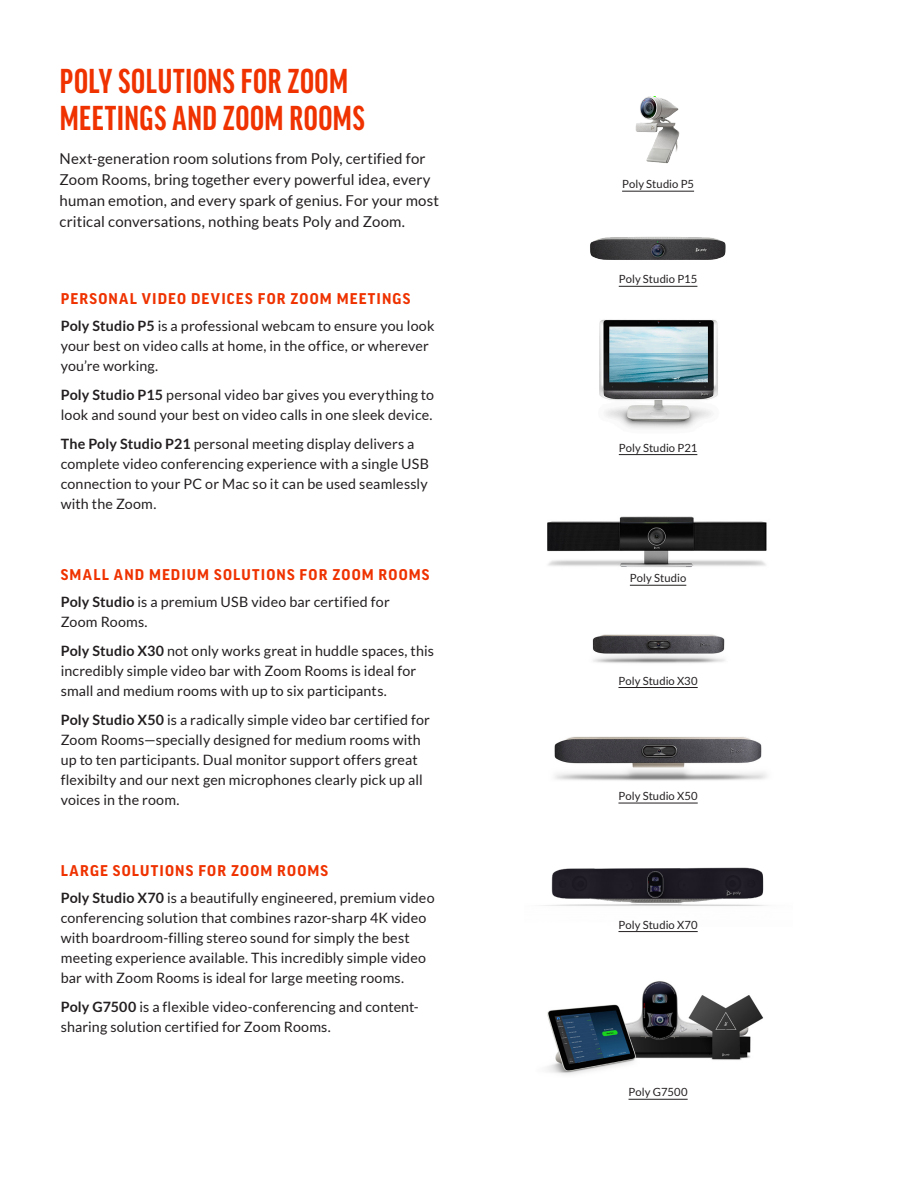
<style>
.page{position:relative;width:918px;height:1188px;background:#fff}
.page>*{position:absolute;margin:0;border:0;box-sizing:border-box;transform-origin:0 0}
.t1{font:700 extra-condensed 36.9px/36.9px "Good Headline Pro";letter-spacing:.015em;color:#ef3200}
.category_copy{font:15px/21px "Lato";letter-spacing:.01em;color:#231f20}
.subhead{font:700 15px "Good Pro";letter-spacing:.075em;color:#ef3200}
.body_copy{font:14.25px/20px "Lato";letter-spacing:.01em;color:#231f20}
.product{font:11.25px "Lato";letter-spacing:.005em;color:#231f20}
.s1{font-weight:700}
</style>
<div class="page">
<img style="left:547px;top:516px;width:220px;height:51px">
<img style="left:599px;top:319px;width:119px;height:110px">
<hr style="left:619px;top:454px;width:78px;height:1px;background:#231f20">
<hr style="left:619px;top:286px;width:78px;height:1px;background:#231f20">
<img style="left:590px;top:237px;width:136px;height:23px">
<hr style="left:622px;top:191px;width:72px;height:1px;background:#231f20">
<img style="left:554px;top:736px;width:213px;height:45px">
<hr style="left:618px;top:803px;width:80px;height:1px;background:#231f20">
<img style="left:547px;top:981px;width:217px;height:94px">
<hr style="left:629px;top:1099px;width:59px;height:1px;background:#231f20">
<img style="left:592px;top:634px;width:133px;height:29px">
<hr style="left:618px;top:687px;width:80px;height:1px;background:#231f20">
<hr style="left:630px;top:585px;width:56px;height:1px;background:#231f20">
<img style="left:635px;top:96px;width:45px;height:68px">
<img style="left:543px;top:867px;width:223px;height:39px">
<hr style="left:618px;top:931px;width:80px;height:1px;background:#231f20">
<p class="t1" style="left:60px;top:63px;width:306px">POLY SOLUTIONS FOR ZOOM<br>MEETINGS AND ZOOM ROOMS</p>
<p class="category_copy" style="left:60px;top:148px;width:381px">Next-generation room solutions from Poly, certified for Zoom Rooms, bring together every powerful idea, every human emotion, and every spark of genius. For your most critical conversations, nothing beats Poly and Zoom.</p>
<p class="subhead" style="left:61px;top:290px;width:351px">PERSONAL VIDEO DEVICES FOR ZOOM MEETINGS</p>
<p class="body_copy" style="left:61px;top:316px;width:375px"><span class="s1">Poly Studio P5</span> is a professional webcam to ensure you look your best on video calls at home, in the office, or wherever you’re working.</p>
<p class="body_copy" style="left:61px;top:385px;width:375px"><span class="s1">Poly Studio P15</span> personal video bar gives you everything to look and sound your best on video calls in one sleek device.</p>
<p class="body_copy" style="left:61px;top:434px;width:370px"><span class="s1">The Poly Studio P21</span> personal meeting display delivers a complete video conferencing experience with a single USB connection to your PC or Mac so it can be used seamlessly with the Zoom.</p>
<p class="subhead" style="left:61px;top:566px;width:370px">SMALL AND MEDIUM SOLUTIONS FOR ZOOM ROOMS</p>
<p class="body_copy" style="left:61px;top:592px;width:331px"><span class="s1">Poly Studio</span> is a premium USB video bar certified for<br>Zoom Rooms.</p>
<p class="body_copy" style="left:61px;top:641px;width:375px"><span class="s1">Poly Studio X30</span> not only works great in huddle spaces, this incredibly simple video bar with Zoom Rooms is ideal for small and medium rooms with up to six participants.</p>
<p class="body_copy" style="left:61px;top:710px;width:371px"><span class="s1">Poly Studio X50</span> is a radically simple video bar certified for Zoom Rooms—specially designed for medium rooms with up to ten participants. Dual monitor support offers great flexibilty and our next gen microphones clearly pick up all voices in the room.</p>
<p class="subhead" style="left:61px;top:862px;width:269px">LARGE SOLUTIONS FOR ZOOM ROOMS</p>
<p class="body_copy" style="left:61px;top:888px;width:375px"><span class="s1">Poly Studio X70</span> is a beautifully engineered, premium video conferencing solution that combines razor-sharp 4K video with boardroom-filling stereo sound for simply the best meeting experience available. This incredibly simple video bar with Zoom Rooms is ideal for large meeting rooms.</p>
<p class="body_copy" style="left:61px;top:997px;width:360px"><span class="s1">Poly G7500</span> is a flexible video-conferencing and content&shy;sharing solution certified for Zoom Rooms.</p>
<p class="product" style="left:622px;top:178px;width:73px">Poly Studio P5</p>
<p class="product" style="left:619px;top:273px;width:80px">Poly Studio P15</p>
<p class="product" style="left:619px;top:441px;width:80px">Poly Studio P21</p>
<p class="product" style="left:630px;top:572px;width:58px">Poly Studio</p>
<p class="product" style="left:618px;top:674px;width:81px">Poly Studio X30</p>
<p class="product" style="left:618px;top:790px;width:81px">Poly Studio X50</p>
<p class="product" style="left:618px;top:918px;width:81px">Poly Studio X70</p>
<p class="product" style="left:629px;top:1086px;width:61px">Poly G7500</p>
</div>
